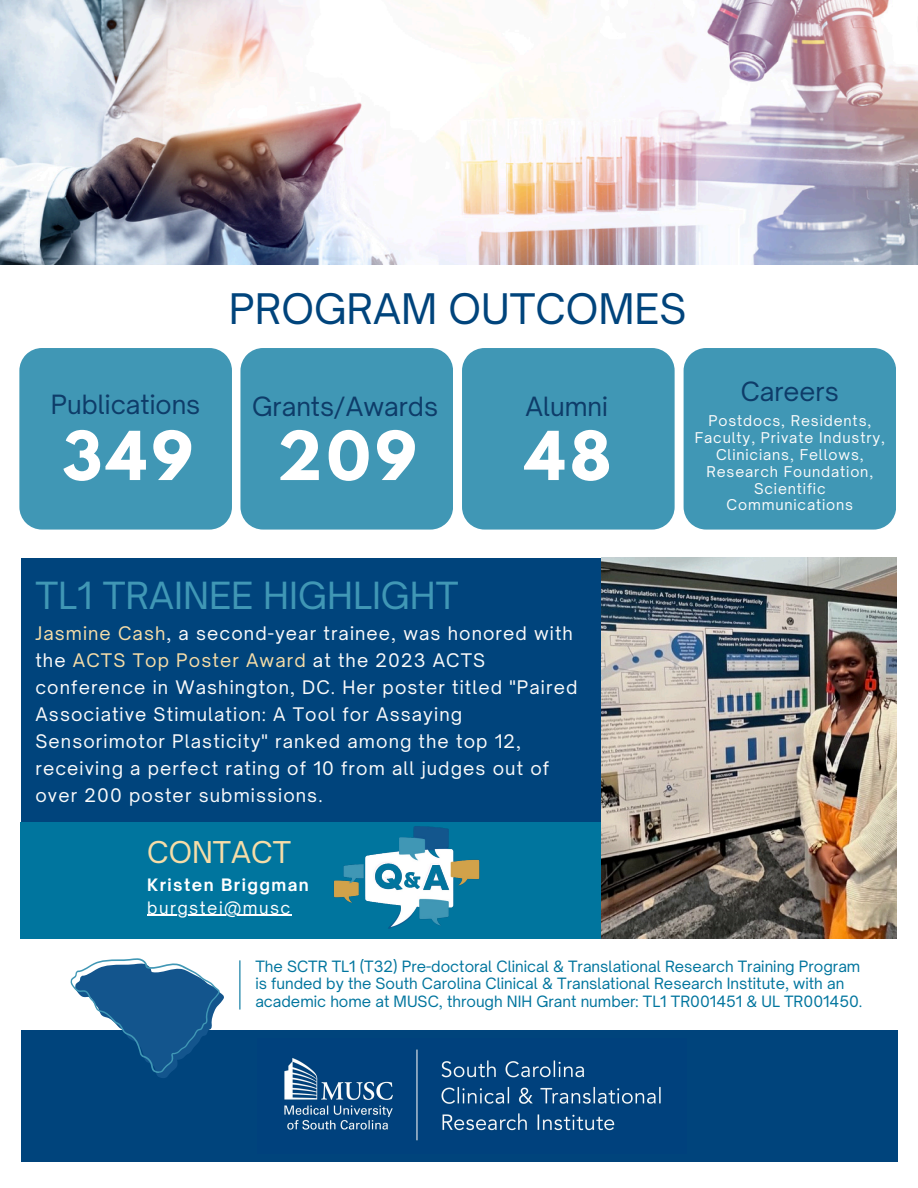
<style>
.page{position:relative;width:918px;height:1188px;background:#fff}
.page>*{position:absolute;margin:0;border:0;box-sizing:border-box;transform-origin:0 0}
.t1{font:700 59.7px "League Spartan";letter-spacing:.08em;color:#fff}
.t2{font:40.35px "Open Sauce One";color:#00447c}
.t3{font:35.85px "Open Sauce One";color:#4097b5}
.t4{font:28.8px "Open Sauce One";color:#f6dda8}
.t5{font:25.35px "Open Sauce One";color:#0e3c69}
.t6{font:17.85px/26.8px "Open Sauce One";letter-spacing:.06em;color:#fafafa}
.t7{font:700 16.35px "Open Sauce One";letter-spacing:.09em;color:#fff}
.t8{font:16.35px "Open Sauce One";letter-spacing:.09em;color:#fff}
.t9{font:15px/17.9px "Open Sauce One";color:#00759e}
.t10{font:14.25px/16.8px "Open Sauce One";letter-spacing:.06em;color:#fafafa;text-align:center}
.s1{color:#f6dda8}
</style>
<div class="page">
<div style="left:21px;top:1031px;width:876px;height:131px;background:#00447c"></div>
<svg style="left:70px;top:958px;width:154px;height:120px"></svg>
<img style="left:284px;top:1049px;width:377px;height:92px">
<hr style="left:239px;top:960px;width:1px;height:50px;background:#00759e">
<div style="left:21px;top:558px;width:867px;height:265px;background:#00447c"></div>
<div style="left:21px;top:823px;width:868px;height:116px;background:#00759e"></div>
<div style="left:240px;top:348px;width:213px;height:182px;background:#4097b5"></div>
<div style="left:19px;top:348px;width:213px;height:182px;background:#4097b5"></div>
<div style="left:462px;top:348px;width:213px;height:182px;background:#4097b5"></div>
<div style="left:684px;top:348px;width:212px;height:182px;background:#4097b5"></div>
<img style="left:602px;top:558px;width:294px;height:380px">
<img style="left:333px;top:826px;width:147px;height:103px">
<hr style="left:147px;top:915px;width:145px;height:1px;background:#fff">
<img style="left:0;top:0;width:918px;height:264px">
<h1 class="t2" style="left:229px;top:284px;width:459px">PROGRAM OUTCOMES</h1>
<h4 class="t5" style="left:51px;top:388px;width:151px">Publications</h4>
<p class="t5" style="left:252px;top:391px;width:188px">Grants/Awards</p>
<h4 class="t5" style="left:526px;top:391px;width:84px">Alumni</h4>
<p class="t1" style="left:62px;top:426px;width:132px">349</p>
<h3 class="t1" style="left:277px;top:426px;width:141px">209</h3>
<h5 class="t1" style="left:526px;top:426px;width:87px">48</h5>
<p class="t5" style="left:741px;top:376px;width:100px">Careers</p>
<p class="t10" style="left:695px;top:412px;width:192px">Postdocs, Residents,<br>Faculty, Private Industry,<br>Clinicians, Fellows,<br>Research Foundation,<br>Scientific<br>Communications</p>
<h3 class="t3" style="left:35px;top:573px;width:425px">TL1 TRAINEE HIGHLIGHT</h3>
<p class="t6" style="left:35px;top:620px;width:543px"><span class="s1">Jasmine Cash</span>, a second-year trainee, was honored with the <span class="s1">ACTS Top Poster Award</span> at the 2023 ACTS conference in Washington, DC. Her poster titled "Paired Associative Stimulation: A Tool for Assaying Sensorimotor Plasticity" ranked among the top 12, receiving a perfect rating of 10 from all judges out of over 200 poster submissions.</p>
<p class="t4" style="left:147px;top:835px;width:145px">CONTACT</p>
<p class="t7" style="left:147px;top:875px;width:163px">Kristen Briggman</p>
<p class="t8" style="left:147px;top:897px;width:145px">burgstei@musc</p>
<h4 class="t9" style="left:255px;top:957px;width:609px">The SCTR TL1 (T32) Pre-doctoral Clinical &amp; Translational Research Training Program is funded by the South Carolina Clinical &amp; Translational Research Institute, with an academic home at MUSC, through NIH Grant number: TL1 TR001451 &amp; UL TR001450.</h4>
</div>
